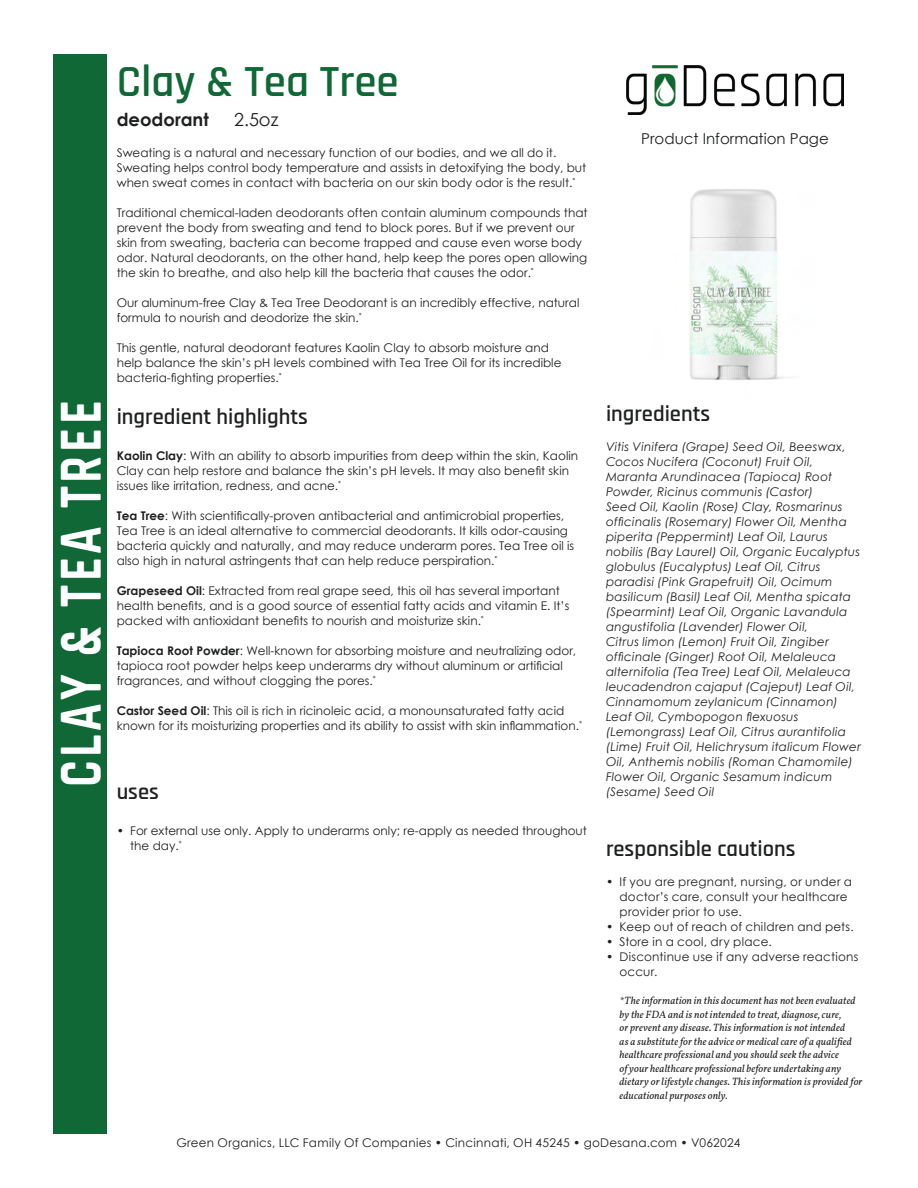
<style>
.page{position:relative;width:918px;height:1188px;background:#fff}
.page>*{position:absolute;margin:0;border:0;box-sizing:border-box;transform-origin:0 0}
.t1{font:700 61.8px "Rajdhani";letter-spacing:.075em;color:#fff;scale:.8 1}
.t2{font:600 45px "Rajdhani";color:#0f6835}
.t3{font:600 22.5px "Rajdhani";color:#1f2020}
.t4{font:700 18px "Century Gothic";color:#1f2020}
.t5{font:18px "Century Gothic";color:#1f2020}
.t6{font:15px "Century Gothic";color:#1f2020}
.Paragraph_Style{font:12px/15px "Century Gothic";color:#1f2020}
.Paragraph_Style-2{font:italic 12px/15px "Century Gothic";letter-spacing:.02em;color:#1f2020}
.Paragraph_Style-3{font:12px/15px "Century Gothic";letter-spacing:.02em;color:#1f2020}
.Paragraph_Style-4{font:12px "Century Gothic";letter-spacing:.025em;color:#1f2020}
.t7{font:italic 10.5px/13.5px "Vollkorn";letter-spacing:.01em;color:#1f2020}
.s1{font-weight:700}
</style>
<div class="page">
<div style="left:53px;top:54px;width:54px;height:1080px;background:#0f6835"></div>
<img style="left:689px;top:189px;width:96px;height:191px">
<img style="left:627px;top:66px;width:216px;height:49px">
<p class="t1" style="left:43px;top:787px;width:485px;rotate:-90deg">CLAY &amp; TEA TREE</p>
<p class="t2" style="left:117px;top:55px;width:284px">Clay &amp; Tea Tree</p>
<p class="t4" style="left:117px;top:106px;width:94px">deodorant</p>
<p class="t5" style="left:234px;top:107px;width:46px">2.5oz</p>
<p class="Paragraph_Style" style="left:117px;top:145px;width:471px">Sweating is a natural and necessary function of our bodies, and we all do it.<br>Sweating helps control body temperature and assists in detoxifying the body, but when sweat comes in contact with bacteria on our skin body odor is the result.<sup>*</sup></p>
<p class="Paragraph_Style" style="left:117px;top:205px;width:472px">Traditional chemical-laden deodorants often contain aluminum compounds that prevent the body from sweating and tend to block pores. But if we prevent our skin from sweating, bacteria can become trapped and cause even worse body odor. Natural deodorants, on the other hand, help keep the pores open allowing the skin to breathe, and also help kill the bacteria that causes the odor.<sup>*</sup></p>
<p class="Paragraph_Style" style="left:117px;top:295px;width:464px">Our aluminum-free Clay &amp; Tea Tree Deodorant is an incredibly effective, natural formula to nourish and deodorize the skin.<sup>*</sup></p>
<p class="Paragraph_Style" style="left:117px;top:340px;width:446px">This gentle, natural deodorant features Kaolin Clay to absorb moisture and help balance the skin’s pH levels combined with Tea Tree Oil for its incredible bacteria-fighting properties.<sup>*</sup></p>
<p class="t3" style="left:117px;top:404px;width:193px">ingredient highlights</p>
<p class="Paragraph_Style" style="left:117px;top:448px;width:463px"><span class="s1">Kaolin Clay</span>: With an ability to absorb impurities from deep within the skin, Kaolin<br>Clay can help restore and balance the skin’s pH levels. It may also benefit skin issues like irritation, redness, and acne.<sup>*</sup></p>
<p class="Paragraph_Style" style="left:117px;top:508px;width:459px"><span class="s1">Tea Tree</span>: With scientifically-proven antibacterial and antimicrobial properties, Tea Tree is an ideal alternative to commercial deodorants. It kills odor-causing bacteria quickly and naturally, and may reduce underarm pores. Tea Tree oil is also high in natural astringents that can help reduce perspiration.<sup>*</sup></p>
<p class="Paragraph_Style" style="left:117px;top:583px;width:454px"><span class="s1">Grapeseed Oil</span>: Extracted from real grape seed, this oil has several important health benefits, and is a good source of essential fatty acids and vitamin E. It’s packed with antioxidant benefits to nourish and moisturize skin.<sup>*</sup></p>
<p class="Paragraph_Style" style="left:117px;top:643px;width:461px"><span class="s1">Tapioca Root Powder</span>: Well-known for absorbing moisture and neutralizing odor, tapioca root powder helps keep underarms dry without aluminum or artificial fragrances, and without clogging the pores.<sup>*</sup></p>
<p class="Paragraph_Style" style="left:117px;top:703px;width:467px"><span class="s1">Castor Seed Oil</span>: This oil is rich in ricinoleic acid, a monounsaturated fatty acid known for its moisturizing properties and its ability to assist with skin inflammation.<sup>*</sup></p>
<p class="t3" style="left:117px;top:779px;width:44px">uses</p>
<p class="Paragraph_Style" style="left:130px;top:823px;width:458px;text-indent:-14px">• For external use only. Apply to underarms only; re-apply as needed throughout the day.<sup>*</sup></p>
<p class="t6" style="left:641px;top:128px;width:189px">Product Information Page</p>
<p class="t3" style="left:606px;top:400px;width:106px">ingredients</p>
<p class="Paragraph_Style-2" style="left:606px;top:439px;width:256px">Vitis Vinifera (Grape) Seed Oil, Beeswax, Cocos Nucifera (Coconut) Fruit Oil, Maranta Arundinacea (Tapioca) Root Powder, Ricinus communis (Castor)<br>Seed Oil, Kaolin (Rose) Clay, Rosmarinus officinalis (Rosemary) Flower Oil, Mentha piperita (Peppermint) Leaf Oil, Laurus nobilis (Bay Laurel) Oil, Organic Eucalyptus globulus (Eucalyptus) Leaf Oil, Citrus paradisi (Pink Grapefruit) Oil, Ocimum basilicum (Basil) Leaf Oil, Mentha spicata (Spearmint) Leaf Oil, Organic Lavandula angustifolia (Lavender) Flower Oil,<br>Citrus limon (Lemon) Fruit Oil, Zingiber officinale (Ginger) Root Oil, Melaleuca alternifolia (Tea Tree) Leaf Oil, Melaleuca leucadendron cajaput (Cajeput) Leaf Oil, Cinnamomum zeylanicum (Cinnamon)<br>Leaf Oil, Cymbopogon flexuosus (Lemongrass) Leaf Oil, Citrus aurantifolia (Lime) Fruit Oil, Helichrysum italicum Flower Oil, Anthemis nobilis (Roman Chamomile)<br>Flower Oil, Organic Sesamum indicum (Sesame) Seed Oil</p>
<p class="t3" style="left:606px;top:835px;width:191px">responsible cautions</p>
<p class="Paragraph_Style-3" style="left:620px;top:874px;width:234px;text-indent:-14px">• If you are pregnant, nursing, or under a doctor’s care, consult your healthcare provider prior to use.</p>
<p class="Paragraph_Style-3" style="left:606px;top:919px;width:249px">• Keep out of reach of children and pets.</p>
<p class="Paragraph_Style-4" style="left:606px;top:933px;width:167px">• Store in a cool, dry place.</p>
<p class="Paragraph_Style-3" style="left:620px;top:949px;width:241px;text-indent:-14px">• Discontinue use if any adverse reactions occur.</p>
<p class="t7" style="left:620px;top:993px;width:245px">*The information in this document has not been evaluated by the FDA and is not intended to treat, diagnose, cure,<br>or prevent any disease. This information is not intended<br>as a substitute for the advice or medical care of a qualified healthcare professional and you should seek the advice<br>of your healthcare professional before undertaking any dietary or lifestyle changes. This information is provided for educational purposes only.</p>
<p class="Paragraph_Style-3" style="left:176px;top:1135px;width:566px">Green Organics, LLC Family Of Companies • Cincinnati, OH 45245 • goDesana.com • V062024</p>
</div>
